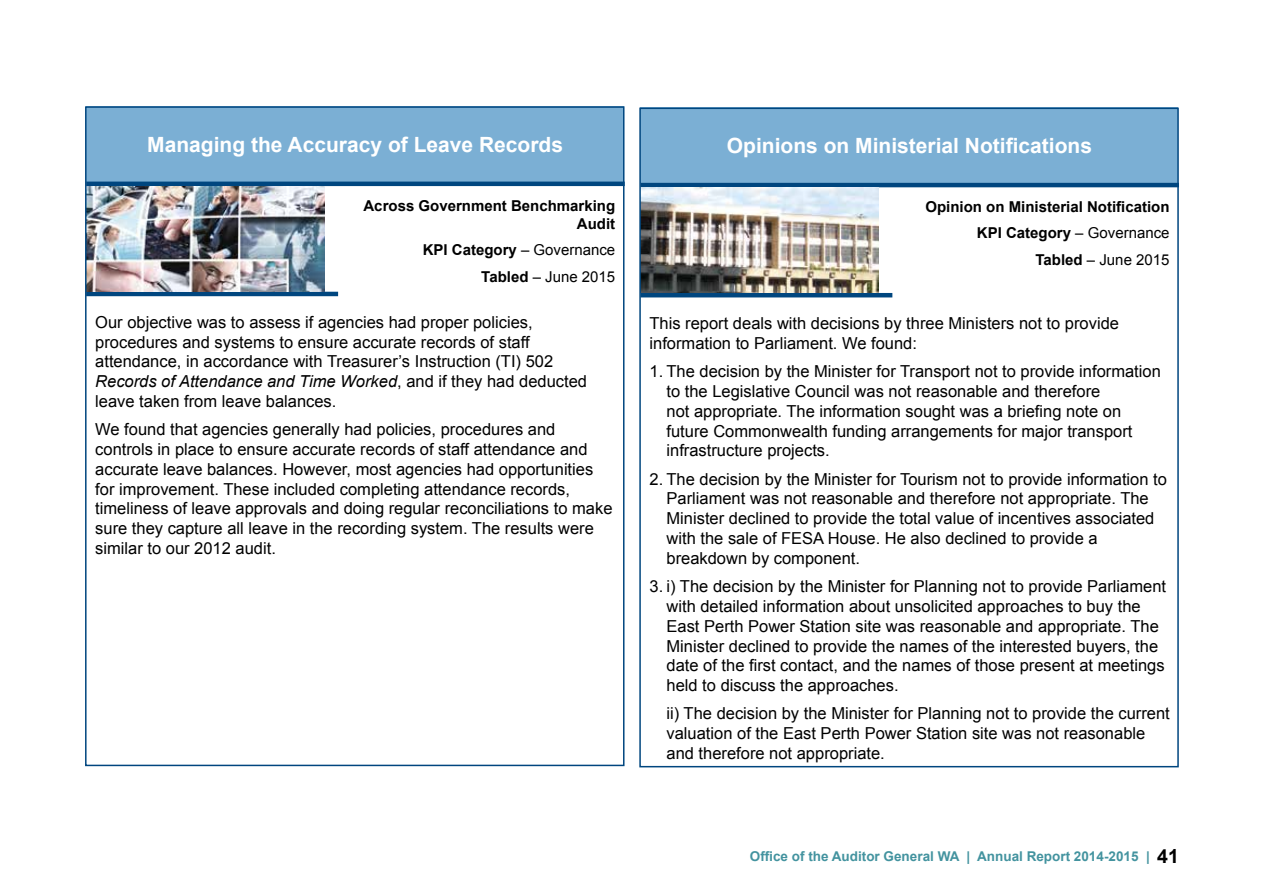
<style>
.page{position:relative;width:1263px;height:893px;background:#fff}
.page>*{position:absolute;margin:0;border:0;box-sizing:border-box;transform-origin:0 0}
.t1{font:700 21px "Arial";color:#fff}
.t2{font:16.5px/19.8px "Arial";color:#000}
.t3{font:700 15px/26.5px "Arial";color:#000;text-align:right}
.t4{font:15px/26.5px "Arial";color:#000;text-align:right}
.t5{font:700 13.5px "Arial";color:#43939f}
.s1{font-weight:700}
.s2{font-style:italic}
.s3{font-weight:400}
.s4{font-size:19.5px;color:#000}
</style>
<div class="page">
<div style="left:87px;top:106px;width:537px;height:76px;background:#7bafd4"></div>
<hr style="left:86px;top:182px;width:539px;height:4px;background:#00467f">
<hr style="left:86px;top:292px;width:252px;height:4px;background:#00467f">
<img style="left:88px;top:186px;width:237px;height:106px">
<div style="left:85px;top:106px;width:539px;height:660px;border:2px solid #00467f"></div>
<div style="left:641px;top:108px;width:537px;height:75px;background:#7bafd4"></div>
<hr style="left:640px;top:183px;width:539px;height:4px;background:#00467f">
<hr style="left:640px;top:293px;width:252px;height:4px;background:#00467f">
<img style="left:642px;top:188px;width:237px;height:105px">
<div style="left:639px;top:108px;width:540px;height:659px;border:2px solid #00467f"></div>
<p class="t1" style="left:147px;top:130px;width:417px">Managing the Accuracy of Leave Records</p>
<p class="t3" style="left:363px;top:197px;width:253px;line-height:18px">Across Government Benchmarking<br>Audit</p>
<p class="t4" style="left:423px;top:237px;width:194px"><span class="s1">KPI Category</span> – Governance<br><span class="s1">Tabled</span> – June 2015</p>
<p class="t2" style="left:95px;top:312px;width:493px">Our objective was to assess if agencies had proper policies, procedures and systems to ensure accurate records of staff attendance, in accordance with Treasurer’s Instruction (TI) 502<br><span class="s2">Records of Attendance and Time Worked</span>, and if they had deducted leave taken from leave balances.</p>
<p class="t2" style="left:95px;top:420px;width:519px">We found that agencies generally had policies, procedures and controls in place to ensure accurate records of staff attendance and accurate leave balances. However, most agencies had opportunities for improvement. These included completing attendance records, timeliness of leave approvals and doing regular reconciliations to make sure they capture all leave in the recording system. The results were similar to our 2012 audit.</p>
<p class="t1" style="left:727px;top:131px;width:367px">Opinions on Ministerial Notifications</p>
<p class="t3" style="left:925px;top:194px;width:246px">Opinion on Ministerial Notification<br>KPI Category <span class="s3">– Governance<br></span>Tabled <span class="s3">– June 2015</span></p>
<p class="t2" style="left:649px;top:313px;width:471px">This report deals with decisions by three Ministers not to provide information to Parliament. We found:</p>
<p class="t2" style="left:666px;top:362px;width:496px;text-indent:-17px">1. The decision by the Minister for Transport not to provide information to the Legislative Council was not reasonable and therefore<br>not appropriate. The information sought was a briefing note on future Commonwealth funding arrangements for major transport infrastructure projects.</p>
<p class="t2" style="left:666px;top:469px;width:502px;text-indent:-17px">2. The decision by the Minister for Tourism not to provide information to Parliament was not reasonable and therefore not appropriate. The Minister declined to provide the total value of incentives associated with the sale of FESA House. He also declined to provide a breakdown by component.</p>
<p class="t2" style="left:666px;top:577px;width:501px;text-indent:-17px">3. i) The decision by the Minister for Planning not to provide Parliament with detailed information about unsolicited approaches to buy the East Perth Power Station site was reasonable and appropriate. The Minister declined to provide the names of the interested buyers, the date of the first contact, and the names of those present at meetings held to discuss the approaches.</p>
<p class="t2" style="left:666px;top:704px;width:505px">ii) The decision by the Minister for Planning not to provide the current valuation of the East Perth Power Station site was not reasonable and therefore not appropriate.</p>
<p class="t5" style="left:750px;top:848px;width:431px">Office of the Auditor General WA | Annual Report 2014-2015 | <span class="s4">41</span></p>
</div>
